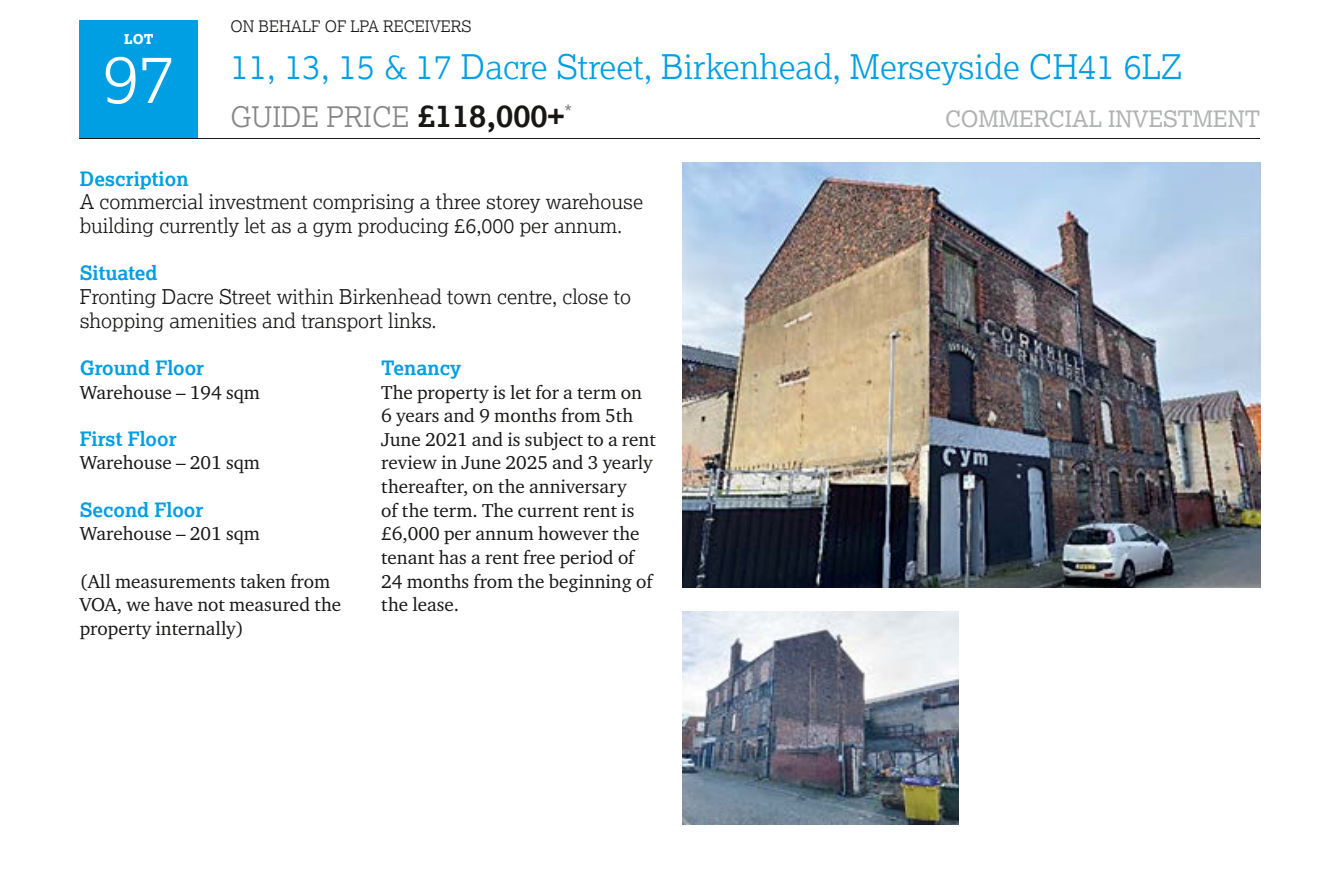
<style>
.page{position:relative;width:1340px;height:887px;background:#fff}
.page>*{position:absolute;margin:0;border:0;box-sizing:border-box;transform-origin:0 0}
.t1{font:300 67.5px "Lexia";color:#fff}
.t2{font:300 33.75px "Lexia";color:#009ee3}
.t3{font:300 28.12px "Lexia";color:#868786}
.t4{font:22.5px "Lexia";color:#b1b2b3}
.t5{font:300 20.25px/23.6px "Lexia";color:#181716}
.t6{font:700 19.8px "Lexia";color:#009ee3}
.t7{font:19.12px/23.6px "Charter ITC Pro";color:#181716}
.t8{font:300 15.75px "Lexia";color:#181716}
.t9{font:800 13.5px "Lexia";color:#fff}
.s1{font-weight:700;font-size:31.5px;color:#181716}
</style>
<div class="page">
<div style="left:80px;top:20px;width:118px;height:118px;background:#009ee3"></div>
<hr style="left:80px;top:138px;width:1180px;height:1px;background:#181716">
<img style="left:682px;top:611px;width:276px;height:212px">
<img style="left:682px;top:162px;width:578px;height:425px">
<p class="t9" style="left:124px;top:30px;width:31px">LOT</p>
<h1 class="t1" style="left:103px;top:36px;width:74px">97</h1>
<p class="t8" style="left:230px;top:16px;width:242px">ON BEHALF OF LPA RECEIVERS</p>
<h2 class="t2" style="left:230px;top:46px;width:953px">11, 13, 15 &amp; 17 Dacre Street, Birkenhead, Merseyside CH41 6LZ</h2>
<h3 class="t3" style="left:230px;top:99px;width:343px">GUIDE PRICE <span class="s1">£118,000+</span><sup>*</sup></h3>
<p class="t4" style="left:945px;top:104px;width:316px">COMMERCIAL INVESTMENT</p>
<p class="t6" style="left:80px;top:166px;width:110px">Description</p>
<p class="t5" style="left:80px;top:189px;width:565px">A commercial investment comprising a three storey warehouse building currently let as a gym producing £6,000 per annum.</p>
<p class="t6" style="left:80px;top:260px;width:79px">Situated</p>
<p class="t5" style="left:80px;top:284px;width:553px">Fronting Dacre Street within Birkenhead town centre, close to shopping amenities and transport links.</p>
<p class="t6" style="left:80px;top:355px;width:126px">Ground Floor</p>
<p class="t7" style="left:80px;top:380px;width:182px">Warehouse – 194 sqm</p>
<p class="t6" style="left:80px;top:426px;width:98px">First Floor</p>
<p class="t7" style="left:80px;top:450px;width:182px">Warehouse – 201 sqm</p>
<p class="t6" style="left:80px;top:497px;width:125px">Second Floor</p>
<p class="t7" style="left:80px;top:521px;width:182px">Warehouse – 201 sqm</p>
<p class="t7" style="left:80px;top:569px;width:263px">(All measurements taken from<br>VOA, we have not measured the property internally)</p>
<p class="t6" style="left:381px;top:355px;width:81px">Tenancy</p>
<p class="t7" style="left:381px;top:380px;width:276px">The property is let for a term on<br>6 years and 9 months from 5th<br>June 2021 and is subject to a rent review in June 2025 and 3 yearly thereafter, on the anniversary<br>of the term. The current rent is £6,000 per annum however the tenant has a rent free period of<br>24 months from the beginning of the lease.</p>
</div>
